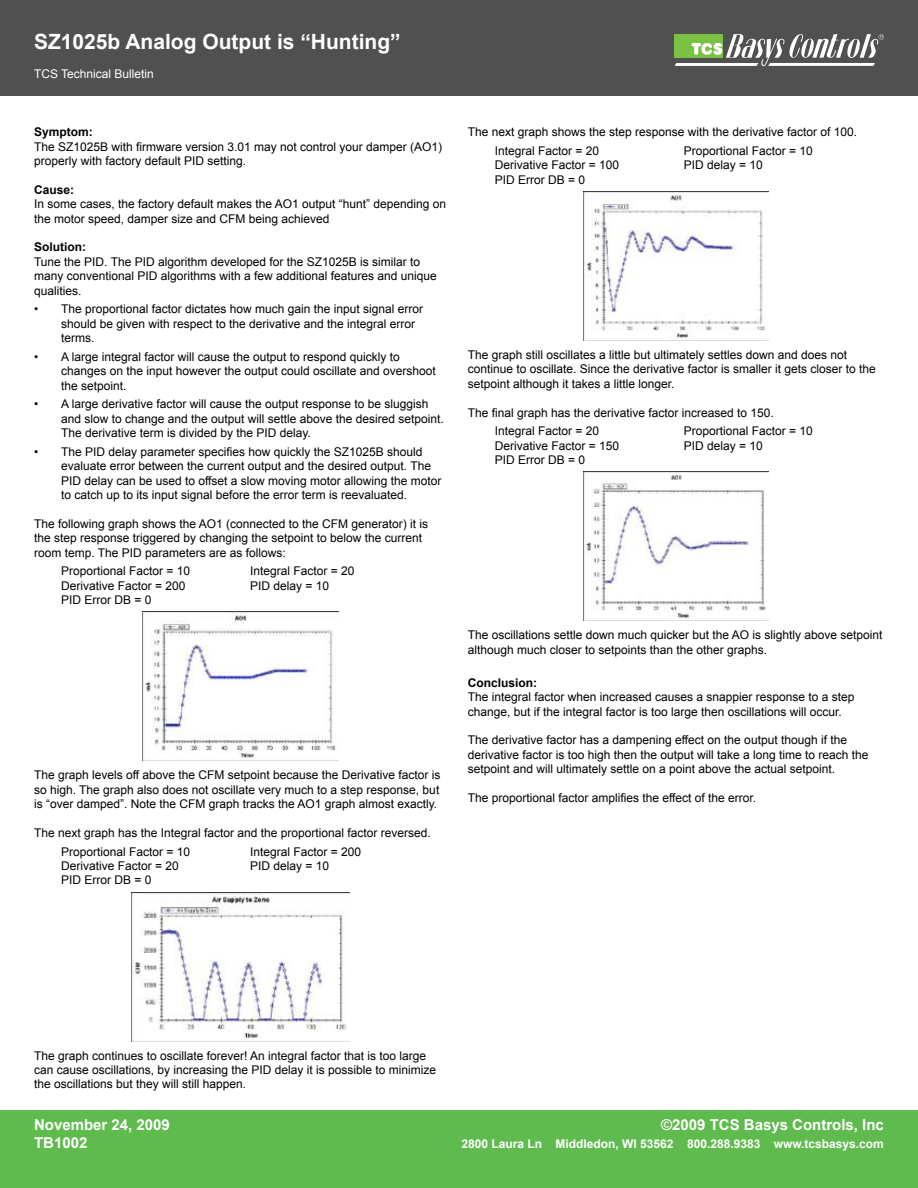
<style>
.page{position:relative;width:918px;height:1188px;background:#fff}
.page>*{position:absolute;margin:0;border:0;box-sizing:border-box;transform-origin:0 0}
.t1{font:700 21px "Arial";color:#fff}
.t2{font:700 15px/18px "Arial";color:#fff}
.t3{font:12px/14.4px "Arial";color:#000}
.t4{font:700 12px "Arial";color:#fff}
.t5{font:700 12px "Arial";color:#000}
.t6{font:12px "Arial";color:#fff}
</style>
<div class="page">
<div style="left:0;top:1111px;width:918px;height:77px;background:#5fbb4e"></div>
<div style="left:0;top:0;width:918px;height:96px;background:#505050"></div>
<svg style="left:675px;top:34px;width:209px;height:32px"></svg>
<img style="left:142px;top:612px;width:196px;height:149px">
<img style="left:131px;top:892px;width:218px;height:149px">
<img style="left:583px;top:192px;width:185px;height:148px">
<img style="left:584px;top:472px;width:184px;height:149px">
<h1 class="t1" style="left:34px;top:28px;width:368px">SZ1025b Analog Output is “Hunting”</h1>
<p class="t6" style="left:34px;top:66px;width:121px">TCS Technical Bulletin</p>
<p class="t5" style="left:34px;top:124px;width:60px">Symptom:</p>
<p class="t3" style="left:34px;top:139px;width:410px">The SZ1025B with firmware version 3.01 may not control your damper (AO1) properly with factory default PID setting.</p>
<p class="t5" style="left:34px;top:182px;width:42px">Cause:</p>
<p class="t3" style="left:34px;top:197px;width:414px">In some cases, the factory default makes the AO1 output “hunt” depending on the motor speed, damper size and CFM being achieved</p>
<p class="t5" style="left:34px;top:239px;width:53px">Solution:</p>
<p class="t3" style="left:34px;top:255px;width:404px">Tune the PID. The PID algorithm developed for the SZ1025B is similar to many conventional PID algorithms with a few additional features and unique qualities.</p>
<p class="t3" style="left:61px;top:302px;width:364px">The proportional factor dictates how much gain the input signal error should be given with respect to the derivative and the integral error terms.</p>
<p class="t3" style="left:61px;top:350px;width:376px">A large integral factor will cause the output to respond quickly to changes on the input however the output could oscillate and overshoot the setpoint.</p>
<p class="t3" style="left:61px;top:397px;width:384px">A large derivative factor will cause the output response to be sluggish and slow to change and the output will settle above the desired setpoint.<br>The derivative term is divided by the PID delay.</p>
<p class="t3" style="left:61px;top:444px;width:382px">The PID delay parameter specifies how quickly the SZ1025B should evaluate error between the current output and the desired output. The PID delay can be used to offset a slow moving motor allowing the motor to catch up to its input signal before the error term is reevaluated.</p>
<p class="t3" style="left:34px;top:516px;width:396px">The following graph shows the AO1 (connected to the CFM generator) it is the step response triggered by changing the setpoint to below the current room temp. The PID parameters are as follows:</p>
<p class="t3" style="left:61px;top:564px;width:131px">Proportional Factor = 10</p>
<p class="t3" style="left:250px;top:564px;width:106px">Integral Factor = 20</p>
<p class="t3" style="left:61px;top:578px;width:126px">Derivative Factor = 200</p>
<p class="t3" style="left:250px;top:578px;width:81px">PID delay = 10</p>
<p class="t3" style="left:61px;top:593px;width:92px">PID Error DB = 0</p>
<p class="t3" style="left:34px;top:302px;width:6px">•</p>
<p class="t3" style="left:34px;top:350px;width:6px">•</p>
<p class="t3" style="left:34px;top:397px;width:6px">•</p>
<p class="t3" style="left:34px;top:444px;width:6px">•</p>
<p class="t3" style="left:34px;top:768px;width:408px;text-align:justify">The graph levels off above the CFM setpoint because the Derivative factor is so high. The graph also does not oscillate very much to a step response, but is “over damped”. Note the CFM graph tracks the AO1 graph almost exactly.</p>
<p class="t3" style="left:61px;top:823px;width:371px;line-height:18.6px;text-indent:-27px">The next graph has the Integral factor and the proportional factor reversed.<br>Proportional Factor = 10</p>
<p class="t3" style="left:250px;top:844px;width:113px">Integral Factor = 200</p>
<p class="t3" style="left:61px;top:859px;width:119px">Derivative Factor = 20</p>
<p class="t3" style="left:250px;top:859px;width:81px">PID delay = 10</p>
<p class="t3" style="left:61px;top:873px;width:92px">PID Error DB = 0</p>
<p class="t3" style="left:495px;top:123px;width:364px;line-height:18.6px;text-indent:-27px">The next graph shows the step response with the derivative factor of 100.<br>Integral Factor = 20</p>
<p class="t3" style="left:684px;top:144px;width:131px">Proportional Factor = 10</p>
<p class="t3" style="left:495px;top:158px;width:126px">Derivative Factor = 100</p>
<p class="t3" style="left:684px;top:158px;width:81px">PID delay = 10</p>
<p class="t3" style="left:495px;top:172px;width:92px">PID Error DB = 0</p>
<p class="t3" style="left:468px;top:348px;width:410px">The graph still oscillates a little but ultimately settles down and does not continue to oscillate. Since the derivative factor is smaller it gets closer to the setpoint although it takes a little longer.</p>
<p class="t3" style="left:495px;top:403px;width:281px;line-height:18.6px;text-indent:-27px">The final graph has the derivative factor increased to 150.<br>Integral Factor = 20</p>
<p class="t3" style="left:684px;top:424px;width:131px">Proportional Factor = 10</p>
<p class="t3" style="left:495px;top:438px;width:126px">Derivative Factor = 150</p>
<p class="t3" style="left:684px;top:438px;width:81px">PID delay = 10</p>
<p class="t3" style="left:495px;top:453px;width:92px">PID Error DB = 0</p>
<p class="t3" style="left:468px;top:628px;width:416px">The oscillations settle down much quicker but the AO is slightly above setpoint although much closer to setpoints than the other graphs.</p>
<p class="t5" style="left:468px;top:675px;width:71px">Conclusion:</p>
<p class="t3" style="left:468px;top:690px;width:388px">The integral factor when increased causes a snappier response to a step change, but if the integral factor is too large then oscillations will occur.</p>
<p class="t3" style="left:468px;top:733px;width:402px">The derivative factor has a dampening effect on the output though if the derivative factor is too high then the output will take a long time to reach the setpoint and will ultimately settle on a point above the actual setpoint.</p>
<p class="t3" style="left:468px;top:791px;width:290px">The proportional factor amplifies the effect of the error.</p>
<p class="t3" style="left:34px;top:1048px;width:404px">The graph continues to oscillate forever! An integral factor that is too large can cause oscillations, by increasing the PID delay it is possible to minimize the oscillations but they will still happen.</p>
<p class="t2" style="left:34px;top:1116px;width:137px">November 24, 2009<br>TB1002</p>
<p class="t2" style="left:661px;top:1116px;width:224px">©2009 TCS Basys Controls, Inc</p>
<p class="t4" style="left:462px;top:1136px;width:424px">2800 Laura Ln Middledon, WI 53562 800.288.9383 www.tcsbasys.com</p>
</div>
